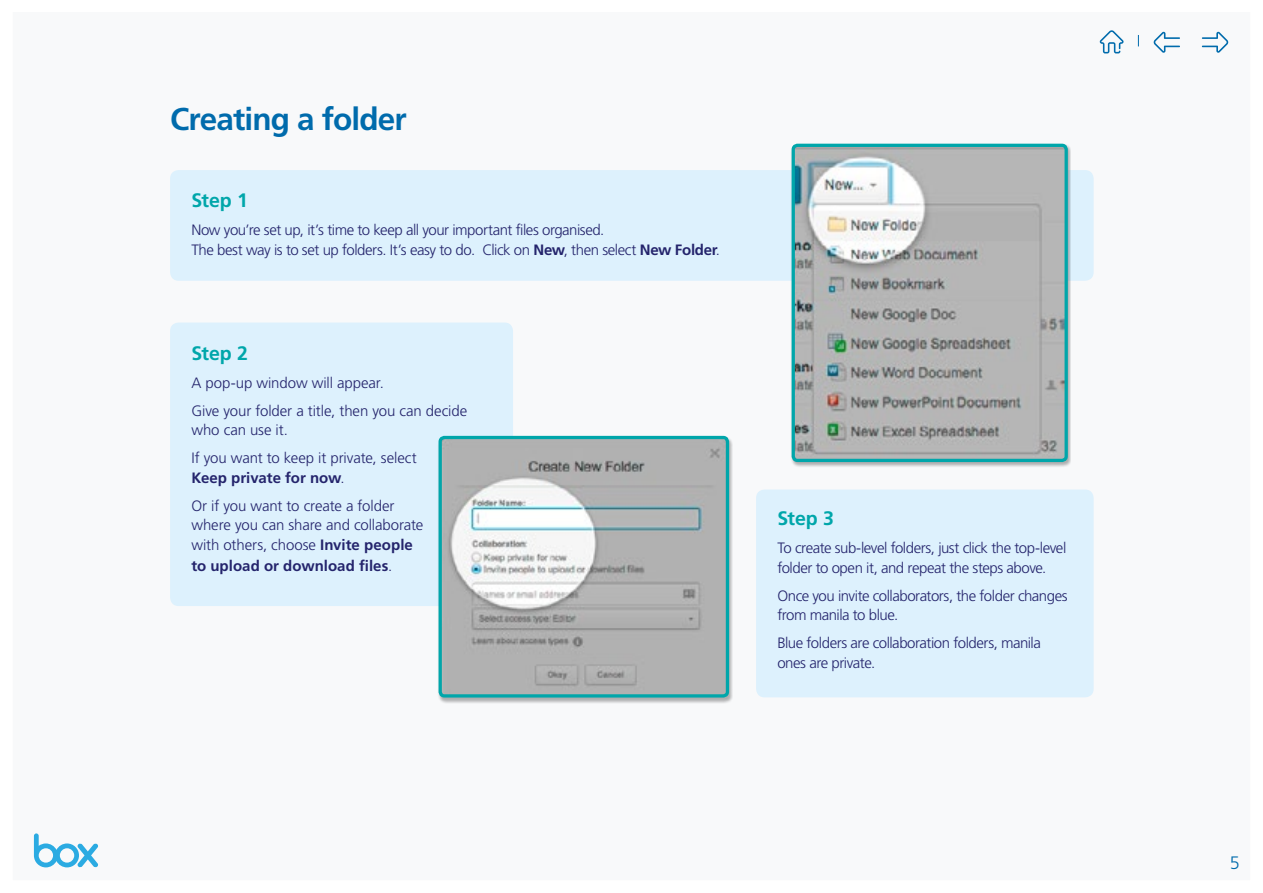
<style>
.page{position:relative;width:1263px;height:893px;background:#fff}
.page>*{position:absolute;margin:0;border:0;box-sizing:border-box;transform-origin:0 0}
.t1{font:31.5px "Frutiger WRIGHTS65 Bd";letter-spacing:-.025em;color:#006bac}
.t2{font:19.5px "Frutiger WRIGHTS65 Bd";letter-spacing:-.005em;color:#00a6aa}
.t3{font:18px "Frutiger WRIGHTS45 Lt";color:#006bac}
.t4{font:15px/19.5px "Frutiger WRIGHTS45 Lt";letter-spacing:-.02em;color:#24246c}
.t5{font:15px/28px "Frutiger WRIGHTS45 Lt";color:#24246c}
.t6{font:15px "Frutiger WRIGHTS65 Bd";letter-spacing:.005em;color:#24246c}
.s1{font-family:"Frutiger WRIGHTS65 Bd"}
.s2{font-family:"Frutiger WRIGHTS45 Lt"}
</style>
<div class="page">
<svg style="left:34px;top:833px;width:64px;height:34px"></svg>
<div style="left:170px;top:323px;width:343px;height:283px;background:#ddf1fd;border-radius:9px"></div>
<div style="left:170px;top:170px;width:924px;height:111px;background:#ddf1fd;border-radius:9px"></div>
<div style="left:790px;top:144px;width:281px;height:324px;background:#000;opacity:.3"></div>
<img style="left:796px;top:148px;width:268px;height:310px">
<div style="left:792px;top:144px;width:276px;height:318px;border:3px solid #00a6aa;border-radius:4px"></div>
<div style="left:756px;top:489px;width:338px;height:208px;background:#ddf1fd;border-radius:9px"></div>
<div style="left:437px;top:436px;width:296px;height:267px;background:#000;opacity:.3"></div>
<img style="left:442px;top:440px;width:283px;height:254px">
<div style="left:438px;top:436px;width:291px;height:262px;border:3px solid #00a6aa;border-radius:4px"></div>
<svg style="left:1202px;top:32px;width:26px;height:21px"></svg>
<svg style="left:1153px;top:32px;width:27px;height:21px"></svg>
<svg style="left:1100px;top:30px;width:23px;height:23px"></svg>
<h1 class="t1" style="left:170px;top:101px;width:238px">Creating a folder</h1>
<h2 class="t2" style="left:191px;top:189px;width:58px">Step 1</h2>
<p class="t4" style="left:191px;top:221px;width:530px">Now you’re set up, it’s time to keep all your important files organised.<br>The best way is to set up folders. It’s easy to do. Click on <span class="s1">New</span>, then select <span class="s1">New Folder</span>.</p>
<h2 class="t2" style="left:191px;top:342px;width:58px">Step 2</h2>
<p class="t5" style="left:191px;top:369px;width:277px">A pop-up window will appear.<br>Give your folder a title, then you can decide</p>
<p class="t5" style="left:191px;top:416px;width:227px">who can use it.<br>If you want to keep it private, select</p>
<p class="t6" style="left:191px;top:469px;width:155px">Keep private for now<span class="s2">.</span></p>
<p class="t4" style="left:191px;top:496px;width:233px">Or if you want to create a folder where you can share and collaborate with others, choose <span class="s1">Invite people</span></p>
<p class="t6" style="left:191px;top:557px;width:202px">to upload or download files<span class="s2">.</span></p>
<h2 class="t2" style="left:777px;top:507px;width:58px">Step 3</h2>
<p class="t4" style="left:777px;top:538px;width:290px">To create sub-level folders, just click the top-level folder to open it, and repeat the steps above.</p>
<p class="t4" style="left:777px;top:586px;width:292px">Once you invite collaborators, the folder changes from manila to blue.</p>
<p class="t4" style="left:777px;top:633px;width:265px">Blue folders are collaboration folders, manila ones are private.</p>
<p class="t3" style="left:1230px;top:852px;width:11px">5</p>
</div>
